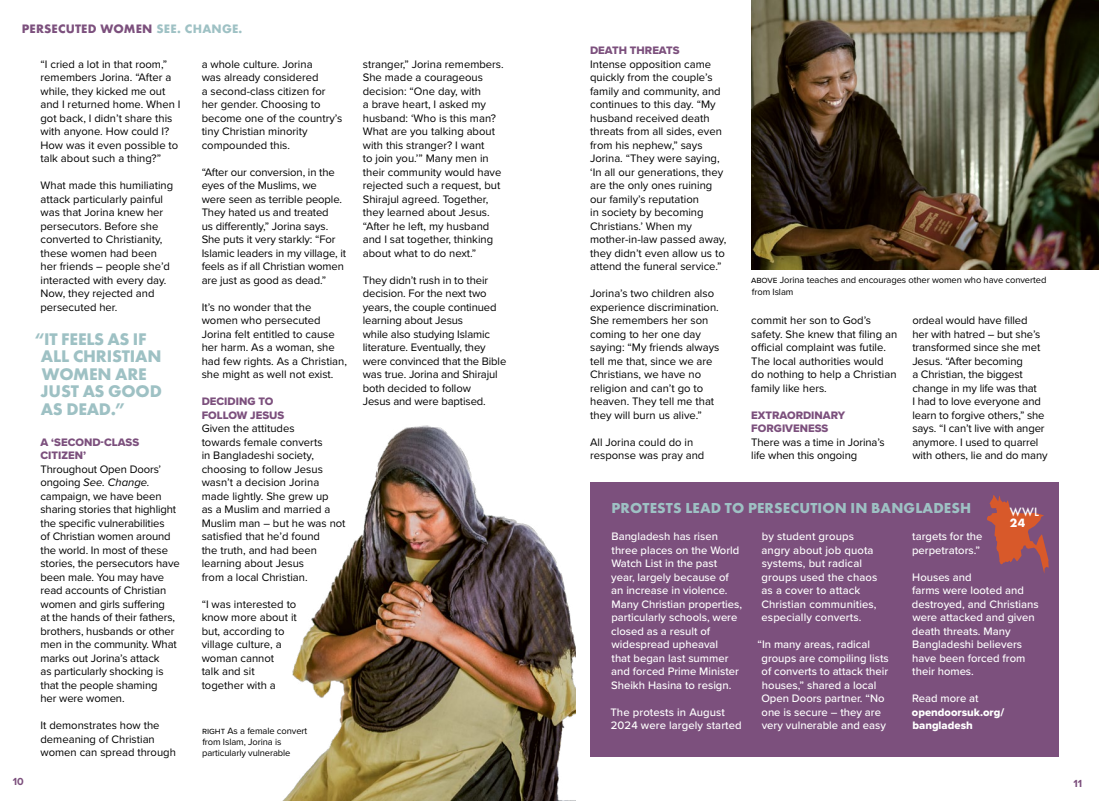
<style>
.page{position:relative;width:1099px;height:801px;background:#fff}
.page>*{position:absolute;margin:0;border:0;box-sizing:border-box;transform-origin:0 0}
.See_Change_Pull_Quote_Blue{font:700 17.5px/17.5px "Futura PT";letter-spacing:-.01em;color:#9ec1c4}
.Body_text_-_Proxima_9{font:700 15px "Futura PT";letter-spacing:.01em;color:#9ec1c4}
.Cover_title{font:500 12.5px "Futura PT";color:#fff}
.Cover_title-2{font:700 12.5px "Futura PT";color:#fff}
.Body_text_-_Proxima_9-2{font:11.25px/13.5px "Proxima Nova";color:#000}
.Body_text_-_Proxima_9-3{font:500 11.25px/13.5px "Proxima Nova";color:#fff}
.Copy_Subhead{font:11.25px/13.5px "Proxima Nova Extrabld";color:#7c507d}
.Body_text_-_Proxima_9-4{font:11.25px/13.5px "Proxima Nova Extrabld";color:#fff}
.Copy_Subhead-2{font:700 11.25px "Futura";letter-spacing:.01em;color:#7c507d}
.t1{font:700 10.62px "Proxima Nova";color:#7c507d}
.Photo_caption{font:9.38px/11.2px "Proxima Nova";letter-spacing:-.01em;color:#000}
.s1{color:#9ec1c4}
.s2{font-style:italic}
.s3{font-family:"Proxima Nova";font-weight:500}
</style>
<div class="page">
<img style="left:282px;top:425px;width:293px;height:376px">
<img style="left:751px;top:0;width:347px;height:269px">
<div style="left:590px;top:482px;width:468px;height:274px;background:#7c507d"></div>
<svg style="left:986px;top:495px;width:62px;height:79px;background:#a45358"></svg>
<p class="Copy_Subhead-2" style="left:22px;top:20px;width:222px">PERSECUTED WOMEN <span class="s1">SEE. CHANGE.</span></p>
<p class="Body_text_-_Proxima_9-2" style="left:41px;top:57px;width:142px">“I cried a lot in that room,” remembers Jorina. “After a while, they kicked me out and I returned home. When I got back, I didn’t share this with anyone. How could I?<br>How was it even possible to talk about such a thing?”</p>
<p class="Body_text_-_Proxima_9-2" style="left:41px;top:178px;width:134px">What made this humiliating attack particularly painful was that Jorina knew her persecutors. Before she converted to Christianity, these women had been her friends – people she’d interacted with every day.<br>Now, they rejected and persecuted her.</p>
<p class="See_Change_Pull_Quote_Blue" style="left:41px;top:329px;width:123px;text-indent:-6px">“IT FEELS AS IF<br>ALL CHRISTIAN<br>WOMEN ARE<br>JUST AS GOOD<br>AS DEAD.”</p>
<p class="Copy_Subhead" style="left:41px;top:435px;width:100px">A ‘SECOND-CLASS<br>CITIZEN’</p>
<p class="Body_text_-_Proxima_9-2" style="left:41px;top:462px;width:141px">Throughout Open Doors’ ongoing <span class="s2">See. Change. </span>campaign, we have been sharing stories that highlight the specific vulnerabilities<br>of Christian women around the world. In most of these stories, the persecutors have been male. You may have read accounts of Christian women and girls suffering<br>at the hands of their fathers, brothers, husbands or other men in the community. What marks out Jorina’s attack<br>as particularly shocking is that the people shaming<br>her were women.</p>
<p class="Body_text_-_Proxima_9-2" style="left:41px;top:718px;width:137px">It demonstrates how the demeaning of Christian women can spread through</p>
<p class="Body_text_-_Proxima_9-2" style="left:202px;top:57px;width:142px">a whole culture. Jorina<br>was already considered<br>a second-class citizen for her gender. Choosing to become one of the country’s tiny Christian minority compounded this.</p>
<p class="Body_text_-_Proxima_9-2" style="left:202px;top:165px;width:146px">“After our conversion, in the eyes of the Muslims, we<br>were seen as terrible people.<br>They hated us and treated<br>us differently,” Jorina says.<br>She puts it very starkly: “For<br>Islamic leaders in my village, it feels as if all Christian women are just as good as dead.”</p>
<p class="Body_text_-_Proxima_9-2" style="left:202px;top:300px;width:147px">It’s no wonder that the women who persecuted<br>Jorina felt entitled to cause her harm. As a woman, she had few rights. As a Christian, she might as well not exist.</p>
<p class="Copy_Subhead" style="left:202px;top:394px;width:84px">DECIDING TO<br>FOLLOW JESUS</p>
<p class="Body_text_-_Proxima_9-2" style="left:202px;top:421px;width:145px">Given the attitudes<br>towards female converts<br>in Bangladeshi society, choosing to follow Jesus wasn’t a decision Jorina made lightly. She grew up<br>as a Muslim and married a<br>Muslim man – but he was not satisfied that he’d found<br>the truth, and had been learning about Jesus<br>from a local Christian.</p>
<p class="Body_text_-_Proxima_9-2" style="left:202px;top:597px;width:97px">“I was interested to know more about it but, according to village culture, a woman cannot<br>talk and sit together with a</p>
<p class="Photo_caption" style="left:202px;top:724px;width:107px">right As a female convert from Islam, Jorina is particularly vulnerable</p>
<p class="Body_text_-_Proxima_9-2" style="left:363px;top:57px;width:142px">stranger,” Jorina remembers.<br>She made a courageous decision: “One day, with<br>a brave heart, I asked my husband: ‘Who is this man?<br>What are you talking about with this stranger? I want<br>to join you.’” Many men in their community would have rejected such a request, but<br>Shirajul agreed. Together, they learned about Jesus. “After he left, my husband and I sat together, thinking about what to do next.”</p>
<p class="Body_text_-_Proxima_9-2" style="left:363px;top:273px;width:145px">They didn’t rush in to their decision. For the next two years, the couple continued learning about Jesus<br>while also studying Islamic literature. Eventually, they were convinced that the Bible was true. Jorina and Shirajul both decided to follow<br>Jesus and were baptised.</p>
<p class="Copy_Subhead" style="left:590px;top:43px;width:91px">DEATH THREATS</p>
<p class="Body_text_-_Proxima_9-2" style="left:590px;top:57px;width:138px">Intense opposition came quickly from the couple’s family and community, and continues to this day. “My husband received death threats from all sides, even from his nephew,” says<br>Jorina. “They were saying, ‘In all our generations, they are the only ones ruining our family’s reputation<br>in society by becoming<br>Christians.’ When my mother-in-law passed away, they didn’t even allow us to attend the funeral service.”</p>
<p class="Body_text_-_Proxima_9-2" style="left:590px;top:286px;width:131px">Jorina’s two children also experience discrimination.<br>She remembers her son coming to her one day saying: “My friends always tell me that, since we are<br>Christians, we have no religion and can’t go to heaven. They tell me that they will burn us alive.”</p>
<p class="Body_text_-_Proxima_9-2" style="left:590px;top:435px;width:116px">All Jorina could do in response was pray and</p>
<p class="Photo_caption" style="left:751px;top:274px;width:296px">above Jorina teaches and encourages other women who have converted from Islam</p>
<p class="Body_text_-_Proxima_9-2" style="left:751px;top:313px;width:147px">commit her son to God’s safety. She knew that filing an official complaint was futile.<br>The local authorities would do nothing to help a Christian family like hers.</p>
<p class="Copy_Subhead" style="left:751px;top:408px;width:96px">EXTRAORDINARY<br>FORGIVENESS</p>
<p class="Body_text_-_Proxima_9-2" style="left:751px;top:435px;width:135px">There was a time in Jorina’s life when this ongoing</p>
<p class="Body_text_-_Proxima_9-2" style="left:912px;top:313px;width:137px">ordeal would have filled<br>her with hatred – but she’s transformed since she met<br>Jesus. “After becoming<br>a Christian, the biggest change in my life was that<br>I had to love everyone and learn to forgive others,” she says. “I can’t live with anger anymore. I used to quarrel with others, lie and do many</p>
<p class="Body_text_-_Proxima_9" style="left:611px;top:498px;width:361px">PROTESTS LEAD TO PERSECUTION IN BANGLADESH</p>
<p class="Body_text_-_Proxima_9-3" style="left:611px;top:529px;width:132px">Bangladesh has risen three places on the World<br>Watch List in the past year, largely because of an increase in violence.<br>Many Christian properties, particularly schools, were closed as a result of widespread upheaval<br>that began last summer and forced Prime Minister<br>Sheikh Hasina to resign.</p>
<p class="Body_text_-_Proxima_9-3" style="left:610px;top:705px;width:133px">The protests in August<br>2024 were largely started</p>
<p class="Cover_title" style="left:1009px;top:504px;width:31px">WWL</p>
<p class="Cover_title-2" style="left:1009px;top:515px;width:17px">24</p>
<p class="Body_text_-_Proxima_9-3" style="left:912px;top:529px;width:72px">targets for the perpetrators.”</p>
<p class="Body_text_-_Proxima_9-3" style="left:911px;top:570px;width:128px">Houses and<br>farms were looted and destroyed, and Christians were attacked and given death threats. Many<br>Bangladeshi believers have been forced from their homes.</p>
<p class="Body_text_-_Proxima_9-4" style="left:912px;top:691px;width:94px"><span class="s3">Read more at </span>opendoorsuk.org/ bangladesh</p>
<p class="Body_text_-_Proxima_9-3" style="left:761px;top:529px;width:117px">by student groups angry about job quota systems, but radical groups used the chaos as a cover to attack<br>Christian communities, especially converts.</p>
<p class="Body_text_-_Proxima_9-3" style="left:761px;top:637px;width:129px;text-indent:-4px">“In many areas, radical groups are compiling lists of converts to attack their houses,” shared a local<br>Open Doors partner. “No one is secure – they are very vulnerable and easy</p>
<p class="t1" style="left:13px;top:774px;width:12px">10</p>
<p class="t1" style="left:1073px;top:775px;width:10px">11</p>
</div>
